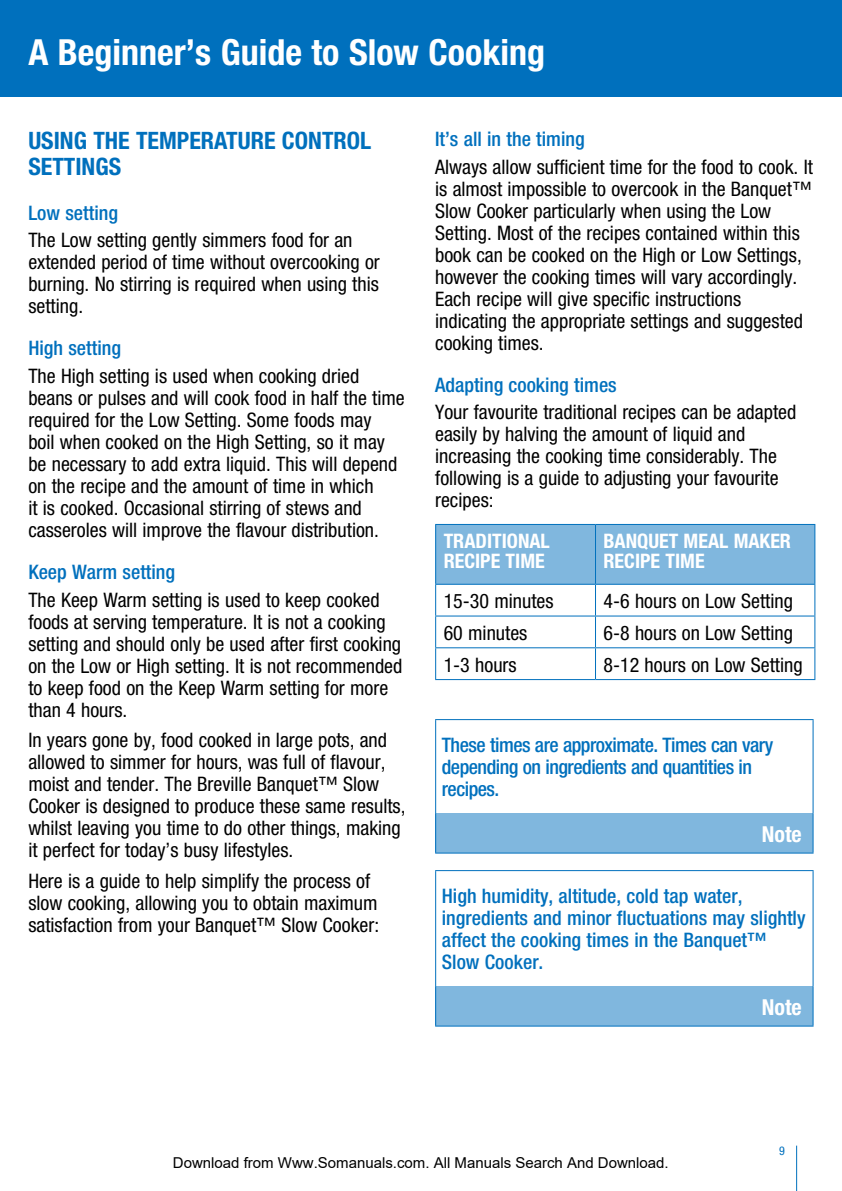
<style>
.page{position:relative;width:842px;height:1191px;background:#fff}
.page>*{position:absolute;margin:0;border:0;box-sizing:border-box;transform-origin:0 0}
.t1{font:700 condensed 36px "Helvetica Neue";color:#fff}
.t2{font:700 condensed 24px/26px "Helvetica Neue";color:#0070bd}
.t3{font:700 condensed 22px "Helvetica Neue";color:#fff}
.t4{font:condensed 20px/22px "Helvetica Neue";color:#000}
.t5{font:500 condensed 20px/22px "Helvetica Neue";color:#0070bd}
.t6{font:500 condensed 20px/22px "Helvetica Neue";letter-spacing:-.025em;color:#0070bd}
.t7{font:700 condensed 20px/20px "Helvetica Neue";color:#fff}
.t8{font:15px "Arial";color:#000}
.t9{font:condensed 12px "Helvetica Neue";color:#0070bd}
</style>
<div class="page">
<hr style="left:796px;top:1145px;width:1px;height:46px;background:#0070bd">
<div style="left:0;top:0;width:842px;height:96px;background:#0070bd"></div>
<div style="left:436px;top:525px;width:378px;height:59px;background:#80b7de"></div>
<hr style="left:435px;top:585px;width:1px;height:30px;background:#0070bd">
<hr style="left:595px;top:585px;width:1px;height:30px;background:#0070bd">
<hr style="left:814px;top:585px;width:1px;height:30px;background:#0070bd">
<hr style="left:435px;top:615px;width:160px;height:1px;background:#0070bd">
<hr style="left:435px;top:616px;width:1px;height:31px;background:#0070bd">
<hr style="left:595px;top:615px;width:220px;height:1px;background:#0070bd">
<hr style="left:595px;top:616px;width:1px;height:31px;background:#0070bd">
<hr style="left:814px;top:616px;width:1px;height:31px;background:#0070bd">
<hr style="left:435px;top:647px;width:160px;height:1px;background:#0070bd">
<hr style="left:435px;top:648px;width:1px;height:31px;background:#0070bd">
<hr style="left:595px;top:647px;width:220px;height:1px;background:#0070bd">
<hr style="left:595px;top:648px;width:1px;height:31px;background:#0070bd">
<hr style="left:814px;top:648px;width:1px;height:31px;background:#0070bd">
<hr style="left:435px;top:679px;width:160px;height:1px;background:#0070bd">
<hr style="left:595px;top:679px;width:220px;height:1px;background:#0070bd">
<hr style="left:435px;top:524px;width:160px;height:1px;background:#0070bd">
<hr style="left:435px;top:525px;width:1px;height:59px;background:#0070bd">
<hr style="left:595px;top:524px;width:220px;height:1px;background:#0070bd">
<hr style="left:595px;top:525px;width:1px;height:59px;background:#0070bd">
<hr style="left:814px;top:525px;width:1px;height:59px;background:#0070bd">
<hr style="left:435px;top:584px;width:160px;height:1px;background:#0070bd">
<hr style="left:595px;top:584px;width:220px;height:1px;background:#0070bd">
<div style="left:436px;top:813px;width:377px;height:40px;background:#80b7de"></div>
<hr style="left:435px;top:719px;width:378px;height:1px;background:#0070bd">
<hr style="left:435px;top:720px;width:1px;height:93px;background:#0070bd">
<hr style="left:812px;top:720px;width:1px;height:93px;background:#0070bd">
<hr style="left:435px;top:813px;width:1px;height:39px;background:#0070bd">
<hr style="left:812px;top:813px;width:1px;height:39px;background:#0070bd">
<hr style="left:435px;top:852px;width:378px;height:1px;background:#0070bd">
<div style="left:436px;top:986px;width:377px;height:40px;background:#80b7de"></div>
<hr style="left:435px;top:870px;width:378px;height:1px;background:#0070bd">
<hr style="left:435px;top:871px;width:1px;height:115px;background:#0070bd">
<hr style="left:812px;top:871px;width:1px;height:115px;background:#0070bd">
<hr style="left:435px;top:986px;width:1px;height:39px;background:#0070bd">
<hr style="left:812px;top:986px;width:1px;height:39px;background:#0070bd">
<hr style="left:435px;top:1025px;width:378px;height:1px;background:#0070bd">
<h1 class="t1" style="left:28px;top:31px;width:518px">A BEGINNER’S GUIDE TO SLOW COOKING</h1>
<p class="t2" style="left:28px;top:127px;width:344px;text-indent:45px">G THE TEMPERATURE CONTROL<br>SETTINGS</p>
<p class="t5" style="left:28px;top:201px;width:91px">Low setting</p>
<p class="t4" style="left:28px;top:229px;width:353px">The Low setting gently simmers food for an extended period of time without overcooking or burning. No stirring is required when using this setting.</p>
<p class="t5" style="left:28px;top:337px;width:94px">High setting</p>
<p class="t4" style="left:28px;top:365px;width:378px">The High setting is used when cooking dried beans or pulses and will cook food in half the time required for the Low Setting. Some foods may<br>boil when cooked on the High Setting, so it may be necessary to add extra liquid. This will depend on the recipe and the amount of time in which<br>it is cooked. Occasional stirring of stews and casseroles will improve the flavour distribution.</p>
<p class="t5" style="left:28px;top:560px;width:148px">Keep Warm setting</p>
<p class="t4" style="left:28px;top:588px;width:376px">The Keep Warm setting is used to keep cooked foods at serving temperature. It is not a cooking setting and should only be used after first cooking on the Low or High setting. It is not recommended to keep food on the Keep Warm setting for more than 4 hours.</p>
<p class="t4" style="left:28px;top:729px;width:379px">In years gone by, food cooked in large pots, and allowed to simmer for hours, was full of flavour, moist and tender. The Breville Banquet™ Slow Cooker is designed to produce these same results, whilst leaving you time to do other things, making it perfect for today’s busy lifestyles.</p>
<p class="t4" style="left:28px;top:869px;width:352px">Here is a guide to help simplify the process of slow cooking, allowing you to obtain maximum satisfaction from your Banquet™ Slow Cooker:</p>
<p class="t2" style="left:28px;top:127px;width:12px">USIN</p>
<p class="t5" style="left:435px;top:128px;width:151px">It’s all in the timing</p>
<p class="t4" style="left:435px;top:155px;width:379px">Always allow sufficient time for the food to cook. It is almost impossible to overcook in the Banquet™ Slow Cooker particularly when using the Low Setting. Most of the recipes contained within this book can be cooked on the High or Low Settings, however the cooking times will vary accordingly.<br>Each recipe will give specific instructions indicating the appropriate settings and suggested cooking times.</p>
<p class="t5" style="left:435px;top:373px;width:183px">Adapting cooking times</p>
<p class="t4" style="left:435px;top:401px;width:363px">Your favourite traditional recipes can be adapted easily by halving the amount of liquid and increasing the cooking time considerably. The following is a guide to adjusting your favourite recipes:</p>
<p class="t7" style="left:444px;top:530px;width:108px">TRADITIONAL<br>RECIPE TIME</p>
<p class="t7" style="left:603px;top:530px;width:45px">BANQUET</p>
<p class="t7" style="left:603px;top:530px;width:185px;text-indent:80px">MEAL MAKER<br>RECIPE TIME</p>
<p class="t4" style="left:444px;top:590px;width:111px">15-30 minutes</p>
<p class="t4" style="left:603px;top:590px;width:191px">4-6 hours on Low Setting</p>
<p class="t4" style="left:444px;top:621px;width:85px">60 minutes</p>
<p class="t4" style="left:603px;top:621px;width:191px">6-8 hours on Low Setting</p>
<p class="t4" style="left:444px;top:653px;width:74px">1-3 hours</p>
<p class="t4" style="left:603px;top:653px;width:201px">8-12 hours on Low Setting</p>
<p class="t6" style="left:442px;top:734px;width:333px">These times are approximate. Times can vary depending on ingredients and quantities in recipes.</p>
<p class="t3" style="left:762px;top:820px;width:41px">NOTE</p>
<p class="t5" style="left:442px;top:885px;width:365px">High humidity, altitude, cold tap water, ingredients and minor fluctuations may slightly affect the cooking times in the Banquet™ Slow Cooker.</p>
<p class="t3" style="left:762px;top:993px;width:41px">NOTE</p>
<p class="t8" style="left:173px;top:1154px;width:497px">Download from Www.Somanuals.com. All Manuals Search And Download.</p>
<p class="t9" style="left:779px;top:1143px;width:7px">9</p>
</div>
